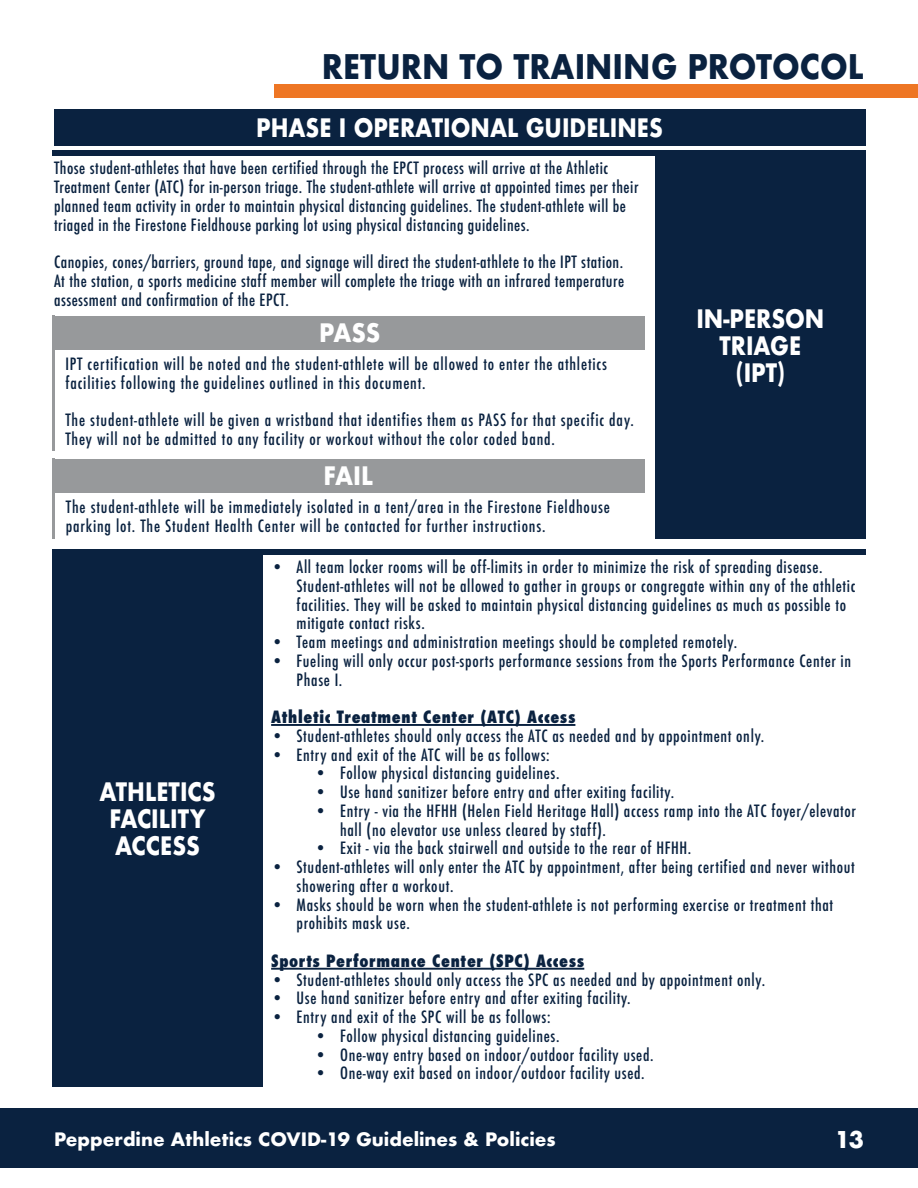
<style>
.page{position:relative;width:918px;height:1188px;background:#fff}
.page>*{position:absolute;margin:0;border:0;box-sizing:border-box;transform-origin:0 0}
.t1{font:700 33px "Futura";color:#0a2240;scale:.91 1}
.t2{font:700 24.75px "Futura";color:#fff;scale:.86 1}
.t3{font:700 24.75px "Futura";color:#fff;scale:.91 1}
.t4{font:700 22.5px "Futura";color:#fff}
.t5{font:700 18px "Futura";color:#fff}
.t6{font:500 condensed 16.5px/18.8px "Futura";letter-spacing:.04em;color:#0a2240}
.t7{font:800 condensed 16.5px "Futura";letter-spacing:.04em;color:#0a2240}
</style>
<div class="page">
<div style="left:0;top:1109px;width:918px;height:59px;background:#0a2240"></div>
<div style="left:274px;top:84px;width:644px;height:14px;background:#ee7624"></div>
<div style="left:655px;top:153px;width:211px;height:386px;background:#0a2240"></div>
<div style="left:53px;top:151px;width:813px;height:5px;background:#0a2240"></div>
<div style="left:55px;top:316px;width:590px;height:33px;background:#97999b"></div>
<div style="left:55px;top:459px;width:590px;height:33px;background:#97999b"></div>
<hr style="left:52px;top:316px;width:3px;height:135px;background:#97999b">
<hr style="left:52px;top:459px;width:3px;height:80px;background:#97999b">
<div style="left:54px;top:109px;width:811px;height:37px;background:#0a2240"></div>
<hr style="left:271px;top:724px;width:304px;height:2px;background:#0a2240">
<hr style="left:271px;top:968px;width:313px;height:2px;background:#0a2240">
<div style="left:52px;top:551px;width:211px;height:535px;background:#0a2240"></div>
<div style="left:52px;top:549px;width:813px;height:5px;background:#0a2240"></div>
<p class="t1" style="left:322px;top:43px;width:597px">RETURN TO TRAINING PROTOCOL</p>
<p class="t2" style="left:256px;top:110px;width:475px">PHASE I OPERATIONAL GUIDELINES</p>
<p class="t6" style="left:54px;top:159px;width:586px">Those student-athletes that have been certified through the EPCT process will arrive at the Athletic Treatment Center (ATC) for in-person triage. The student-athlete will arrive at appointed times per their planned team activity in order to maintain physical distancing guidelines. The student-athlete will be triaged in the Firestone Fieldhouse parking lot using physical distancing guidelines.</p>
<p class="t6" style="left:54px;top:253px;width:572px;text-align:justify">Canopies, cones/barriers, ground tape, and signage will direct the student-athlete to the IPT station.<br>At the station, a sports medicine staff member will complete the triage with an infrared temperature assessment and confirmation of the EPCT.</p>
<p class="t3" style="left:319px;top:315px;width:69px">PASS</p>
<p class="t6" style="left:65px;top:355px;width:543px">IPT certification will be noted and the student-athlete will be allowed to enter the athletics</p>
<p class="t6" style="left:65px;top:373px;width:362px">facilities following the guidelines outlined in this document.</p>
<p class="t6" style="left:65px;top:411px;width:570px">The student-athlete will be given a wristband that identifies them as PASS for that specific day.</p>
<p class="t6" style="left:65px;top:430px;width:491px">They will not be admitted to any facility or workout without the color coded band.</p>
<p class="t3" style="left:324px;top:458px;width:56px">FAIL</p>
<p class="t6" style="left:66px;top:498px;width:546px">The student-athlete will be immediately isolated in a tent/area in the Firestone Fieldhouse</p>
<p class="t6" style="left:66px;top:516px;width:481px">parking lot. The Student Health Center will be contacted for further instructions.</p>
<p class="t2" style="left:696px;top:301px;width:150px">IN-PERSON</p>
<p class="t2" style="left:720px;top:328px;width:97px">TRIAGE</p>
<p class="t2" style="left:736px;top:355px;width:59px">(IPT)</p>
<p class="t2" style="left:99px;top:774px;width:137px">ATHLETICS</p>
<p class="t2" style="left:109px;top:801px;width:113px">FACILITY</p>
<p class="t2" style="left:115px;top:828px;width:100px">ACCESS</p>
<p class="t6" style="left:271px;top:558px;width:553px">• All team locker rooms will be off-limits in order to minimize the risk of spreading disease.</p>
<p class="t6" style="left:297px;top:576px;width:560px">Student-athletes will not be allowed to gather in groups or congregate within any of the athletic</p>
<p class="t6" style="left:297px;top:595px;width:551px">facilities. They will be asked to maintain physical distancing guidelines as much as possible to</p>
<p class="t6" style="left:297px;top:614px;width:130px">mitigate contact risks.</p>
<p class="t6" style="left:271px;top:633px;width:468px">• Team meetings and administration meetings should be completed remotely.</p>
<p class="t6" style="left:271px;top:651px;width:582px">• Fueling will only occur post-sports performance sessions from the Sports Performance Center in</p>
<p class="t6" style="left:297px;top:670px;width:47px">Phase I.</p>
<p class="t7" style="left:271px;top:706px;width:306px">Athletic Treatment Center (ATC) Access</p>
<p class="t6" style="left:271px;top:726px;width:495px">• Student-athletes should only access the ATC as needed and by appointment only.</p>
<p class="t6" style="left:271px;top:745px;width:280px">• Entry and exit of the ATC will be as follows:</p>
<p class="t6" style="left:315px;top:764px;width:246px">• Follow physical distancing guidelines.</p>
<p class="t6" style="left:315px;top:783px;width:361px">• Use hand sanitizer before entry and after exiting facility.</p>
<p class="t6" style="left:315px;top:801px;width:543px">• Entry - via the HFHH (Helen Field Heritage Hall) access ramp into the ATC foyer/elevator</p>
<p class="t6" style="left:340px;top:820px;width:267px">hall (no elevator use unless cleared by staff).</p>
<p class="t6" style="left:315px;top:839px;width:378px">• Exit - via the back stairwell and outside to the rear of HFHH.</p>
<p class="t6" style="left:271px;top:858px;width:585px">• Student-athletes will only enter the ATC by appointment, after being certified and never without</p>
<p class="t6" style="left:297px;top:876px;width:158px">showering after a workout.</p>
<p class="t6" style="left:271px;top:895px;width:564px">• Masks should be worn when the student-athlete is not performing exercise or treatment that</p>
<p class="t6" style="left:297px;top:914px;width:115px">prohibits mask use.</p>
<p class="t7" style="left:271px;top:949px;width:315px">Sports Performance Center (SPC) Access</p>
<p class="t6" style="left:271px;top:970px;width:495px">• Student-athletes should only access the SPC as needed and by appointment only.</p>
<p class="t6" style="left:271px;top:989px;width:361px">• Use hand sanitizer before entry and after exiting facility.</p>
<p class="t6" style="left:271px;top:1008px;width:281px">• Entry and exit of the SPC will be as follows:</p>
<p class="t6" style="left:315px;top:1026px;width:246px">• Follow physical distancing guidelines.</p>
<p class="t6" style="left:315px;top:1045px;width:340px">• One-way entry based on indoor/outdoor facility used.</p>
<p class="t6" style="left:315px;top:1064px;width:332px">• One-way exit based on indoor/outdoor facility used.</p>
<p class="t5" style="left:54px;top:1126px;width:503px">Pepperdine Athletics COVID-19 Guidelines &amp; Policies</p>
<h3 class="t4" style="left:835px;top:1123px;width:31px">13</h3>
</div>
